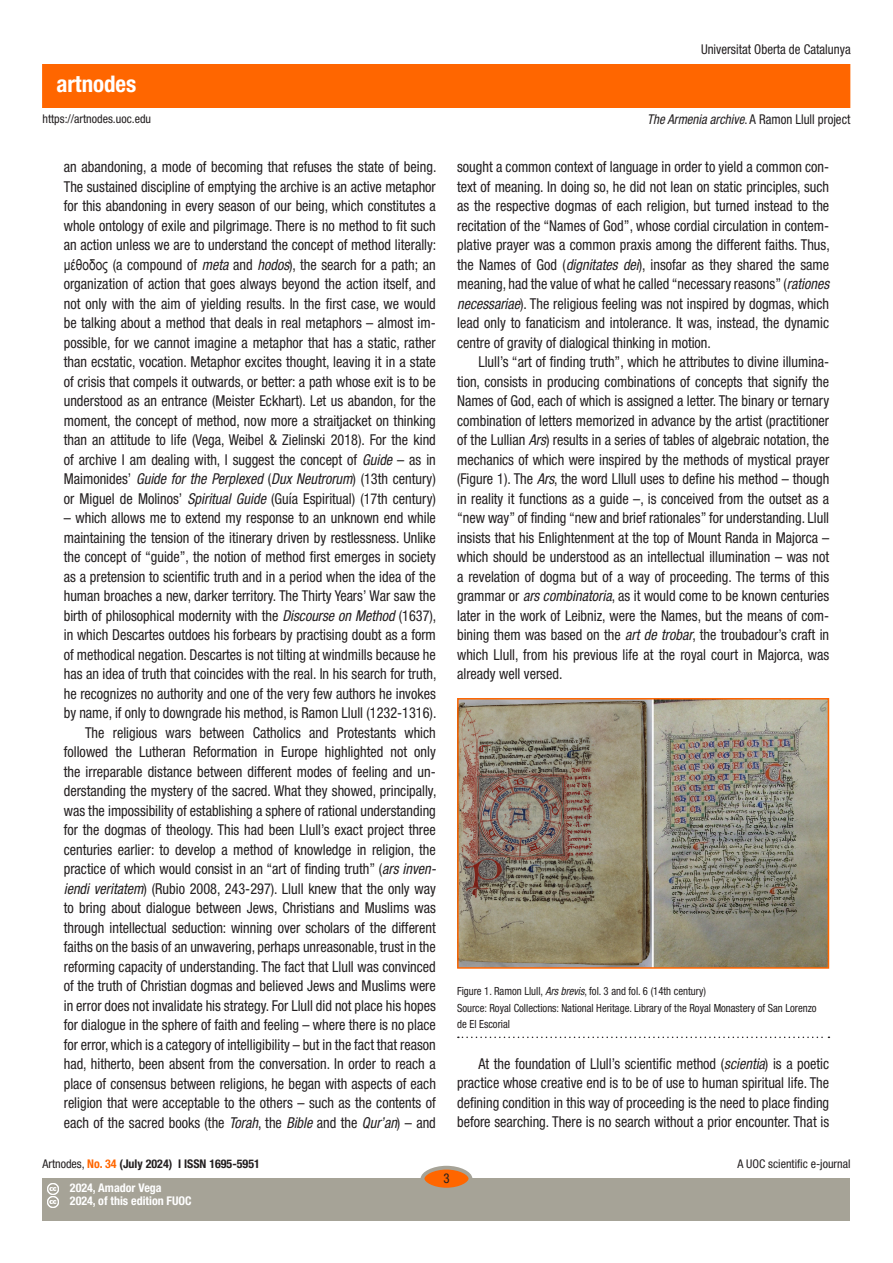
<style>
.page{position:relative;width:893px;height:1263px;background:#fff}
.page>*{position:absolute;margin:0;border:0;box-sizing:border-box;transform-origin:0 0}
.t1{font:700 condensed 22.95px "Helvetica Neue LT Std";color:#fff}
._02_texto_base{font:condensed 15px/19.5px "Helvetica Neue LT Std";color:#231f20;text-align:justify;scale:.95 1}
._02_texto_base_1{font:condensed 15px/19.5px "Helvetica Neue LT Std";color:#231f20;text-align:justify;scale:.95 1}
.t2{font:condensed 13.5px "Helvetica Neue LT Std";color:#231f20;scale:.95 1}
.t3{font:condensed 12px "Helvetica Neue LT Std";color:#231f20}
.t4{font:700 condensed 12px "Helvetica Neue LT Std";color:#231f20}
.t5{font:700 condensed 12px/13.5px "Helvetica Neue LT Std";color:#fff}
.titulo_figura{font:condensed 11.25px/16.5px "Helvetica Neue LT Std";color:#231f20;scale:.95 1}
.s1{font-style:italic}
.s2{font-family:"Arial";font-stretch:normal}
.s3{font-weight:400}
.s4{color:#f60}
</style>
<div class="page">
<div style="left:43px;top:65px;width:807px;height:42px;background:#f60"></div>
<div style="left:43px;top:1178px;width:807px;height:42px;background:#a6a397"></div>
<div style="left:422px;top:1168px;width:48px;height:21px;background:#f60;border-radius:50%"></div>
<div style="left:421px;top:1166px;width:51px;height:25px;border:4px solid #a6a397;border-radius:50%"></div>
<svg style="left:47px;top:1183px;width:11px;height:25px"></svg>
<svg style="left:458px;top:1036px;width:371px;height:2px"></svg>
<img style="left:460px;top:701px;width:366px;height:265px">
<div style="left:457px;top:698px;width:372px;height:271px;border:2px solid #f60"></div>
<h1 class="t1" style="left:56px;top:69px;width:81px">artnodes</h1>
<p class="t2" style="left:701px;top:42px;width:159px">Universitat Oberta de Catalunya</p>
<p class="t3" style="left:43px;top:112px;width:110px">https://artnodes.uoc.edu</p>
<p class="t2" style="left:647px;top:112px;width:215px"><span class="s1">The Armenia archive</span>. A Ramon Llull project</p>
<p class="_02_texto_base_1" style="left:64px;top:157px;width:394px">an abandoning, a mode of becoming that refuses the state of being.<br>The sustained discipline of emptying the archive is an active metaphor for this abandoning in every season of our being, which constitutes a whole ontology of exile and pilgrimage. There is no method to fit such an action unless we are to understand the concept of method literally: <span class="s2">μέθοδος</span> (a compound of <span class="s1">meta</span> and <span class="s1">hodos</span>), the search for a path; an organization of action that goes always beyond the action itself, and not only with the aim of yielding results. In the first case, we would be talking about a method that deals in real metaphors – almost im&shy;possible, for we cannot imagine a metaphor that has a static, rather than ecstatic, vocation. Metaphor excites thought, leaving it in a state of crisis that compels it outwards, or better: a path whose exit is to be understood as an entrance (Meister Eckhart). Let us abandon, for the moment, the concept of method, now more a straitjacket on thinking than an attitude to life (Vega, Weibel &amp; Zielinski 2018). For the kind of archive I am dealing with, I suggest the concept of <span class="s1">Guide</span> – as in Maimonides’ <span class="s1">Guide for the Perplexed</span> (<span class="s1">Dux Neutrorum</span>) (13th century) or Miguel de Molinos’ <span class="s1">Spiritual Guide</span> (Guía Espiritual) (17th century)</p>
<p class="_02_texto_base_1" style="left:64px;top:508px;width:394px">– which allows me to extend my response to an unknown end while maintaining the tension of the itinerary driven by restlessness. Unlike the concept of “guide”, the notion of method first emerges in society as a pretension to scientific truth and in a period when the idea of the human broaches a new, darker territory. The Thirty Years’ War saw the birth of philosophical modernity with the <span class="s1">Discourse on Method</span> (1637), in which Descartes outdoes his forbears by practising doubt as a form of methodical negation. Descartes is not tilting at windmills because he has an idea of truth that coincides with the real. In his search for truth, he recognizes no authority and one of the very few authors he invokes by name, if only to downgrade his method, is Ramon Llull (1232-1316).</p>
<p class="_02_texto_base" style="left:64px;top:723px;width:394px;text-indent:21px">The religious wars between Catholics and Protestants which followed the Lutheran Reformation in Europe highlighted not only the irreparable distance between different modes of feeling and un&shy;derstanding the mystery of the sacred. What they showed, principally, was the impossibility of establishing a sphere of rational understanding for the dogmas of theology. This had been Llull’s exact project three centuries earlier: to develop a method of knowledge in religion, the practice of which would consist in an “art of finding truth” (<span class="s1">ars inven&shy;iendi veritatem</span>) (Rubio 2008, 243-297). Llull knew that the only way to bring about dialogue between Jews, Christians and Muslims was through intellectual seduction: winning over scholars of the different faiths on the basis of an unwavering, perhaps unreasonable, trust in the reforming capacity of understanding. The fact that Llull was convinced of the truth of Christian dogmas and believed Jews and Muslims were in error does not invalidate his strategy. For Llull did not place his hopes for dialogue in the sphere of faith and feeling – where there is no place for error, which is a category of intelligibility – but in the fact that reason had, hitherto, been absent from the conversation. In order to reach a place of consensus between religions, he began with aspects of each religion that were acceptable to the others – such as the contents of each of the sacred books (the <span class="s1">Torah</span>, the <span class="s1">Bible</span> and the <span class="s1">Qur’an</span>) – and</p>
<p class="_02_texto_base" style="left:457px;top:157px;width:394px">sought a common context of language in order to yield a common con&shy;text of meaning. In doing so, he did not lean on static principles, such as the respective dogmas of each religion, but turned instead to the recitation of the “Names of God”, whose cordial circulation in contem&shy;plative prayer was a common praxis among the different faiths. Thus, the Names of God (<span class="s1">dignitates dei</span>), insofar as they shared the same meaning, had the value of what he called “necessary reasons” (<span class="s1">rationes necessariae</span>). The religious feeling was not inspired by dogmas, which lead only to fanaticism and intolerance. It was, instead, the dynamic centre of gravity of dialogical thinking in motion.</p>
<p class="_02_texto_base" style="left:457px;top:352px;width:393px;text-indent:21px">Llull’s “art of finding truth”, which he attributes to divine illumina&shy;tion, consists in producing combinations of concepts that signify the Names of God, each of which is assigned a letter. The binary or ternary combination of letters memorized in advance by the artist (practitioner of the Lullian <span class="s1">Ars</span>) results in a series of tables of algebraic notation, the mechanics of which were inspired by the methods of mystical prayer (Figure 1). The <span class="s1">Ars</span>, the word Lllull uses to define his method – though in reality it functions as a guide –, is conceived from the outset as a “new way” of finding “new and brief rationales” for understanding. Llull insists that his Enlightenment at the top of Mount Randa in Majorca – which should be understood as an intellectual illumination – was not a revelation of dogma but of a way of proceeding. The terms of this grammar or <span class="s1">ars combinatoria</span>, as it would come to be known centuries later in the work of Leibniz, were the Names, but the means of com&shy;bining them was based on the <span class="s1">art de trobar</span>, the troubadour’s craft in which Llull, from his previous life at the royal court in Majorca, was already well versed.</p>
<p class="titulo_figura" style="left:457px;top:983px;width:380px">Figure 1. Ramon Llull, <span class="s1">Ars brevis</span>, fol. 3 and fol. 6 (14th century)<br>Source: Royal Collections: National Heritage. Library of the Royal Monastery of San Lorenzo de El Escorial</p>
<p class="_02_texto_base" style="left:457px;top:1054px;width:393px;text-indent:21px">At the foundation of Llull’s scientific method (<span class="s1">scientia</span>) is a poetic practice whose creative end is to be of use to human spiritual life. The defining condition in this way of proceeding is the need to place finding before searching. There is no search without a prior encounter. That is</p>
<p class="t4" style="left:43px;top:1157px;width:219px"><span class="s3">Artnodes,</span> <span class="s4">No. 34</span> (July 2024) I ISSN 1695-5951</p>
<p class="t3" style="left:737px;top:1157px;width:115px">A UOC scientific e-journal</p>
<p class="t5" style="left:70px;top:1181px;width:123px">2024, Amador Vega<br>2024, of this edition FUOC</p>
<p class="t2" style="left:443px;top:1171px;width:8px">3</p>
</div>
